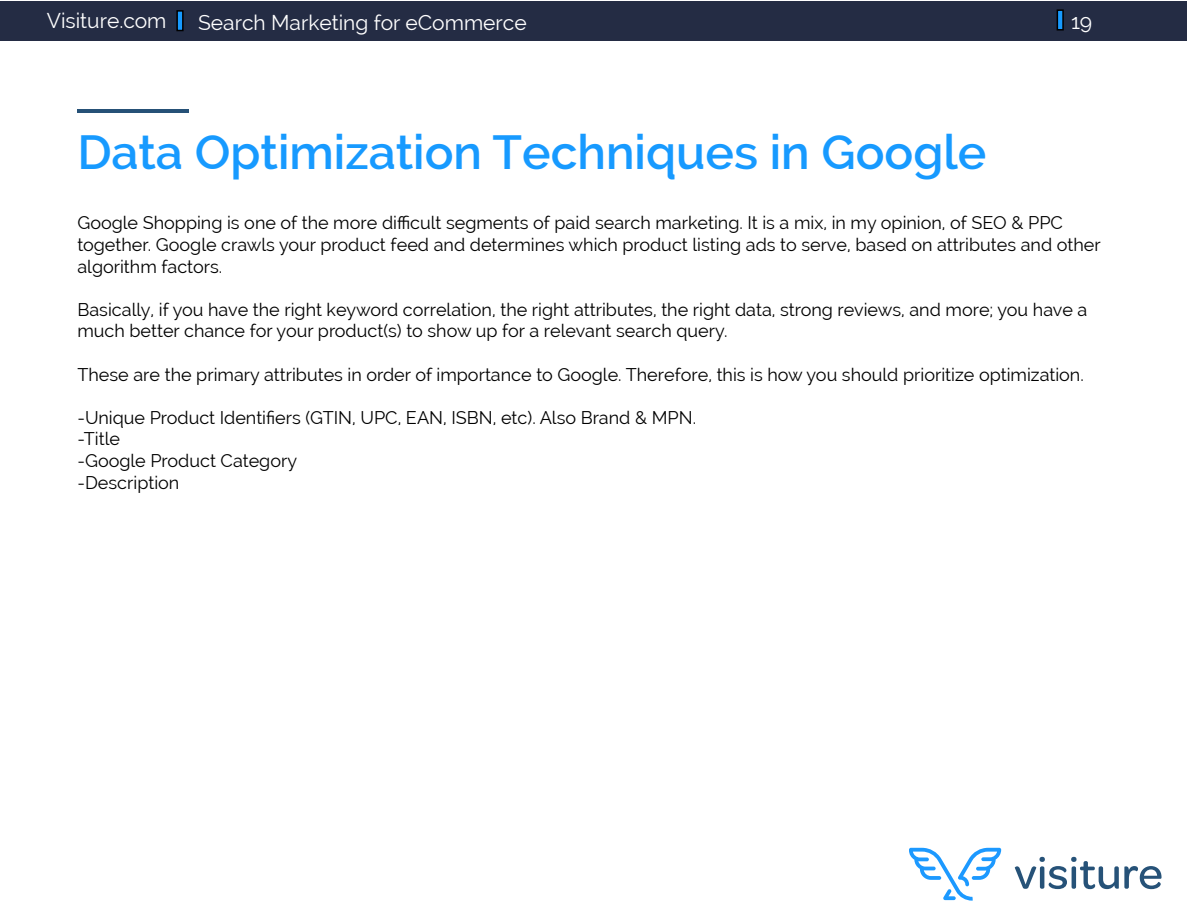
<style>
.page{position:relative;width:1188px;height:918px;background:#fff}
.page>*{position:absolute;margin:0;border:0;box-sizing:border-box;transform-origin:0 0}
.t1{font:600 48px "Raleway";color:#179aff}
.t2{font:21px "Raleway";color:#fff}
.t3{font:18px/21.6px "Raleway";color:#000}
</style>
<div class="page">
<svg style="left:1015px;top:857px;width:147px;height:32px"></svg>
<svg style="left:909px;top:848px;width:92px;height:53px"></svg>
<div style="left:1px;top:1px;width:1186px;height:40px;background:#242c44"></div>
<div style="left:177px;top:11px;width:6px;height:20px;background:#179aff"></div>
<div style="left:176px;top:10px;width:8px;height:21px;border:2px solid #000"></div>
<div style="left:1057px;top:10px;width:6px;height:20px;background:#179aff"></div>
<div style="left:1057px;top:9px;width:7px;height:22px;border:2px solid #000"></div>
<hr style="left:77px;top:110px;width:112px;height:3px;background:#265177">
<p class="t2" style="left:47px;top:8px;width:121px">Visiture.com</p>
<p class="t2" style="left:198px;top:10px;width:330px">Search Marketing for eCommerce</p>
<p class="t2" style="left:1071px;top:10px;width:23px">19</p>
<h1 class="t1" style="left:77px;top:125px;width:911px">Data Optimization Techniques in Google</h1>
<p class="t3" style="left:77px;top:212px;width:1025px">Google Shopping is one of the more difficult segments of paid search marketing. It is a mix, in my opinion, of SEO &amp; PPC together. Google crawls your product feed and determines which product listing ads to serve, based on attributes and other algorithm factors.</p>
<p class="t3" style="left:77px;top:299px;width:1012px">Basically, if you have the right keyword correlation, the right attributes, the right data, strong reviews, and more; you have a much better chance for your product(s) to show up for a relevant search query.</p>
<p class="t3" style="left:77px;top:363px;width:1008px">These are the primary attributes in order of importance to Google. Therefore, this is how you should prioritize optimization.</p>
<p class="t3" style="left:77px;top:407px;width:620px">-Unique Product Identifiers (GTIN, UPC, EAN, ISBN, etc). Also Brand &amp; MPN. -Title<br>-Google Product Category<br>-Description</p>
</div>
